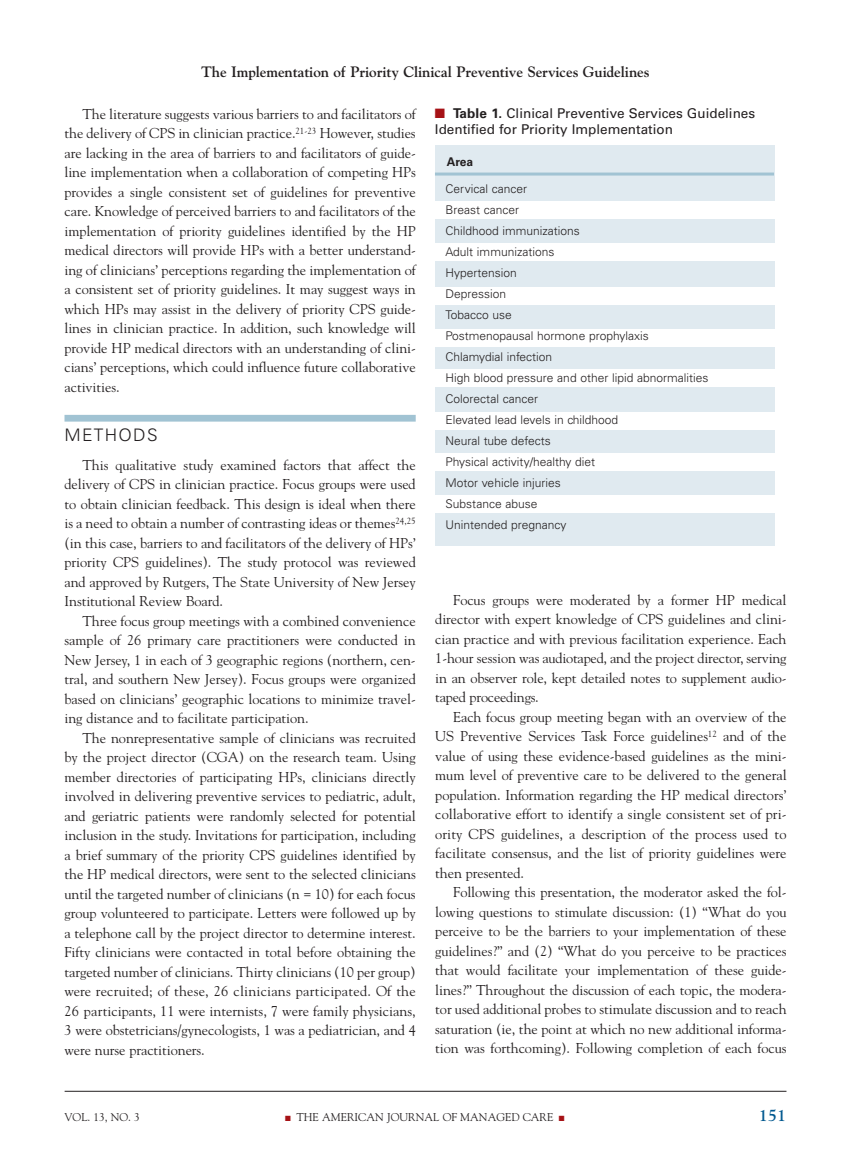
<style>
.page{position:relative;width:851px;height:1161px;background:#fff}
.page>*{position:absolute;margin:0;border:0;box-sizing:border-box;transform-origin:0 0}
.t1{font:300 17.25px "Univers";letter-spacing:.085em;color:#231f20}
.t2{font:700 16.5px "Goudy";color:#00588f}
.t3{font:700 15px "Goudy";letter-spacing:-.005em;color:#231f20}
.t4{font:14.25px/19.5px "Goudy";letter-spacing:-.005em;color:#231f20;text-align:justify}
.t5{font:13.5px/16.5px "Univers";color:#231f20}
.t6{font:300 12px/21px "Univers";color:#231f20}
.t7{font:700 12px "Univers";color:#231f20}
.t8{font:11.25px "Goudy";color:#231f20}
.s1{color:#a61216}
.s2{font-weight:700}
</style>
<div class="page">
<hr style="left:65px;top:1091px;width:721px;height:1px;background:#231f20">
<div style="left:64px;top:415px;width:351px;height:7px;background:#a1c3d3"></div>
<div style="left:435px;top:145px;width:339px;height:401px;background:#e0eaf0"></div>
<hr style="left:435px;top:173px;width:339px;height:3px;background:#a1c3d3">
<div style="left:427px;top:287px;width:368px;height:18px;background:#fff"></div>
<div style="left:426px;top:329px;width:368px;height:18px;background:#fff"></div>
<div style="left:427px;top:201px;width:367px;height:18px;background:#fff"></div>
<div style="left:426px;top:243px;width:368px;height:18px;background:#fff"></div>
<div style="left:425px;top:369px;width:371px;height:18px;background:#fff"></div>
<div style="left:427px;top:412px;width:368px;height:18px;background:#fff"></div>
<div style="left:425px;top:453px;width:369px;height:18px;background:#fff"></div>
<div style="left:428px;top:495px;width:366px;height:18px;background:#fff"></div>
<p class="t3" style="left:201px;top:63px;width:450px">The Implementation of Priority Clinical Preventive Services Guidelines</p>
<p class="t4" style="left:64px;top:104px;width:353px;text-indent:18px">The literature suggests various barriers to and facilitators of the delivery of CPS in clinician practice.<sup>21-23</sup> However, studies are lacking in the area of barriers to and facilitators of guide&shy;line implementation when a collaboration of competing HPs provides a single consistent set of guidelines for preventive care. Knowledge of perceived barriers to and facilitators of the implementation of priority guidelines identified by the HP medical directors will provide HPs with a better understand&shy;ing of clinicians’ perceptions regarding the implementation of a consistent set of priority guidelines. It may suggest ways in which HPs may assist in the delivery of priority CPS guide&shy;lines in clinician practice. In addition, such knowledge will provide HP medical directors with an understanding of clini&shy;cians’ perceptions, which could influence future collaborative activities.</p>
<p class="t1" style="left:64px;top:429px;width:95px">METHODS</p>
<p class="t4" style="left:64px;top:455px;width:353px;text-indent:18px">This qualitative study examined factors that affect the delivery of CPS in clinician practice. Focus groups were used to obtain clinician feedback. This design is ideal when there is a need to obtain a number of contrasting ideas or themes<sup>24,25 </sup>(in this case, barriers to and facilitators of the delivery of HPs’ priority CPS guidelines). The study protocol was reviewed and approved by Rutgers, The State University of New Jersey Institutional Review Board.</p>
<p class="t4" style="left:64px;top:611px;width:353px;text-indent:18px">Three focus group meetings with a combined convenience sample of 26 primary care practitioners were conducted in New Jersey, 1 in each of 3 geographic regions (northern, cen&shy;tral, and southern New Jersey). Focus groups were organized based on clinicians’ geographic locations to minimize travel&shy;ing distance and to facilitate participation.</p>
<p class="t4" style="left:64px;top:728px;width:353px;text-indent:18px">The nonrepresentative sample of clinicians was recruited by the project director (CGA) on the research team. Using member directories of participating HPs, clinicians directly involved in delivering preventive services to pediatric, adult, and geriatric patients were randomly selected for potential inclusion in the study. Invitations for participation, including a brief summary of the priority CPS guidelines identified by the HP medical directors, were sent to the selected clinicians until the targeted number of clinicians (n = 10) for each focus group volunteered to participate. Letters were followed up by a telephone call by the project director to determine interest.<br>Fifty clinicians were contacted in total before obtaining the targeted number of clinicians. Thirty clinicians (10 per group) were recruited; of these, 26 clinicians participated. Of the 26 participants, 11 were internists, 7 were family physicians, 3 were obstetricians/gynecologists, 1 was a pediatrician, and 4 were nurse practitioners.</p>
<p class="t5" style="left:435px;top:106px;width:322px"><span class="s1">■</span> <span class="s2">Table 1.</span> Clinical Preventive Services Guidelines<br>Identified for Priority Implementation</p>
<p class="t7" style="left:447px;top:157px;width:28px">Area</p>
<p class="t6" style="left:445px;top:179px;width:264px">Cervical cancer<br>Breast cancer<br>Childhood immunizations<br>Adult immunizations<br>Hypertension<br>Depression<br>Tobacco use<br>Postmenopausal hormone prophylaxis<br>Chlamydial infection<br>High blood pressure and other lipid abnormalities<br>Colorectal cancer<br>Elevated lead levels in childhood<br>Neural tube defects<br>Physical activity/healthy diet<br>Motor vehicle injuries<br>Substance abuse<br>Unintended pregnancy</p>
<p class="t4" style="left:435px;top:590px;width:353px;text-indent:18px">Focus groups were moderated by a former HP medical director with expert knowledge of CPS guidelines and clini&shy;cian practice and with previous facilitation experience. Each 1-hour session was audiotaped, and the project director, serving in an observer role, kept detailed notes to supplement audio&shy;taped proceedings.</p>
<p class="t4" style="left:435px;top:707px;width:353px;text-indent:18px">Each focus group meeting began with an overview of the US Preventive Services Task Force guidelines<sup>12</sup> and of the value of using these evidence-based guidelines as the mini&shy;mum level of preventive care to be delivered to the general population. Information regarding the HP medical directors’ collaborative effort to identify a single consistent set of pri&shy;ority CPS guidelines, a description of the process used to facilitate consensus, and the list of priority guidelines were then presented.</p>
<p class="t4" style="left:435px;top:883px;width:353px;text-indent:18px">Following this presentation, the moderator asked the fol&shy;lowing questions to stimulate discussion: (1) “What do you perceive to be the barriers to your implementation of these guidelines?” and (2) “What do you perceive to be practices that would facilitate your implementation of these guide&shy;lines?” Throughout the discussion of each topic, the modera&shy;tor used additional probes to stimulate discussion and to reach saturation (ie, the point at which no new additional informa&shy;tion was forthcoming). Following completion of each focus</p>
<p class="t8" style="left:65px;top:1110px;width:77px">VOL. 13, NO. 3</p>
<p class="t8" style="left:285px;top:1110px;width:281px"><span class="s1">■</span> THE AMERICAN JOURNAL OF MANAGED CARE <span class="s1">■</span></p>
<p class="t2" style="left:759px;top:1105px;width:29px">151</p>
</div>
